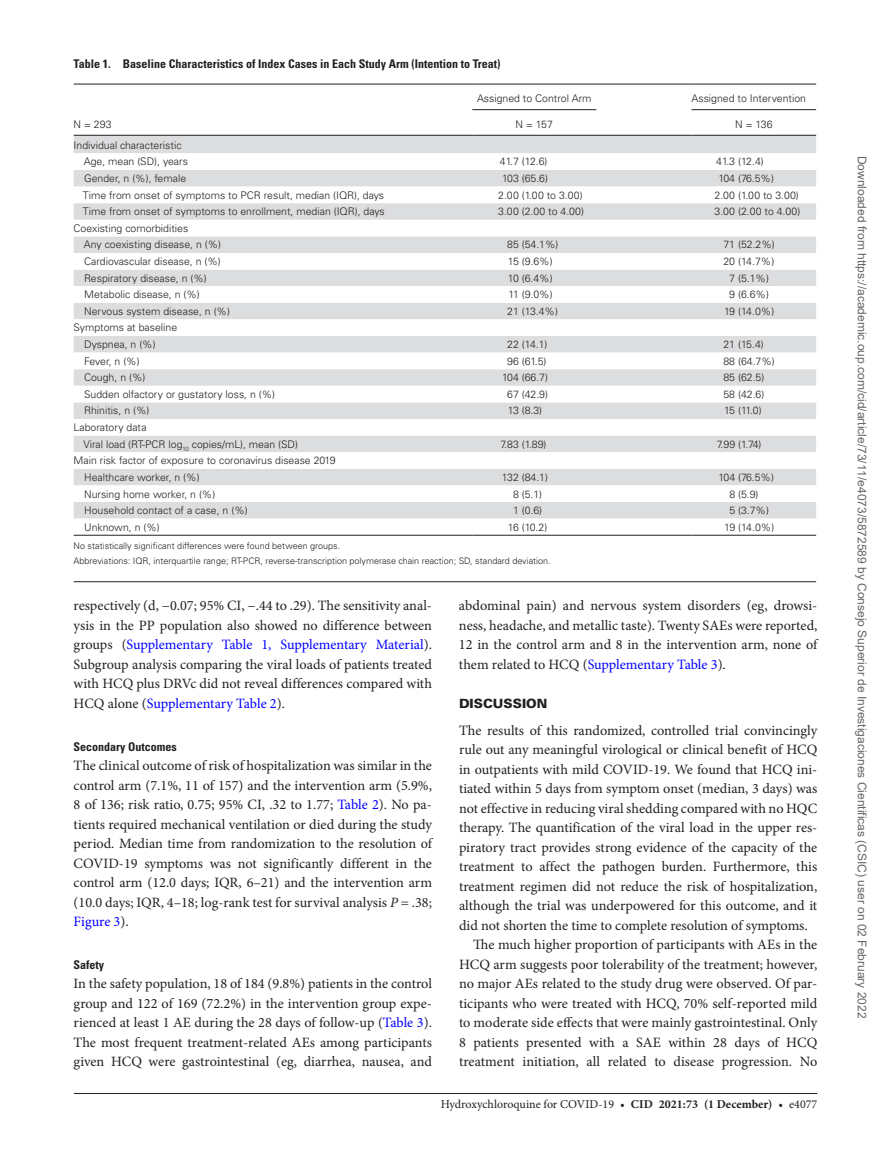
<style>
.page{position:relative;width:891px;height:1174px;background:#fff}
.page>*{position:absolute;margin:0;border:0;box-sizing:border-box;transform-origin:0 0}
.t1{font:14.25px/19.5px "Minion Pro";color:#231f20;text-align:justify}
.t2{font:900 12.75px "Univers LT Std";color:#231f20}
.t3{font:12px "Arial";color:#666}
.t4{font:700 condensed 12px "Univers LT Std";color:#231f20}
.t5{font:12px "Minion Pro";color:#231f20}
.t6{font:300 10.5px/16.6px "Univers LT Std";color:#231f20}
.t7{font:300 9px/15px "Univers LT Std";color:#231f20}
.s1{color:#00f}
.s2{font-style:italic}
.s3{font-weight:700}
</style>
<div class="page">
<hr style="left:74px;top:1093px;width:743px;height:1px;background:#231f20">
<hr style="left:74px;top:581px;width:742px;height:1px;background:#231f20">
<svg style="left:74px;top:109px;width:742px;height:26px"></svg>
<div style="left:74px;top:136px;width:742px;height:17px;background:#dcdddf"></div>
<svg style="left:74px;top:170px;width:742px;height:365px"></svg>
<hr style="left:74px;top:84px;width:398px;height:1px;background:#231f20">
<hr style="left:472px;top:84px;width:220px;height:1px;background:#231f20">
<hr style="left:692px;top:84px;width:124px;height:1px;background:#231f20">
<hr style="left:692px;top:109px;width:124px;height:1px;background:#231f20">
<hr style="left:74px;top:135px;width:398px;height:1px;background:#231f20">
<hr style="left:472px;top:135px;width:220px;height:1px;background:#231f20">
<hr style="left:692px;top:135px;width:124px;height:1px;background:#231f20">
<hr style="left:74px;top:535px;width:398px;height:1px;background:#231f20">
<hr style="left:472px;top:535px;width:220px;height:1px;background:#231f20">
<hr style="left:692px;top:535px;width:124px;height:1px;background:#231f20">
<hr style="left:472px;top:109px;width:124px;height:1px;background:#231f20">
<p class="t4" style="left:74px;top:56px;width:428px">Table 1. Baseline Characteristics of Index Cases in Each Study Arm (Intention to Treat)</p>
<p class="t6" style="left:477px;top:90px;width:116px">Assigned to Control Arm</p>
<p class="t6" style="left:692px;top:90px;width:116px">Assigned to Intervention</p>
<p class="t6" style="left:74px;top:116px;width:39px">N = 293</p>
<p class="t6" style="left:516px;top:116px;width:39px">N = 157</p>
<p class="t6" style="left:735px;top:116px;width:39px">N = 136</p>
<p class="t6" style="left:84px;top:137px;width:106px;text-indent:-10px">Individual characteristic<br>Age, mean (SD), years</p>
<p class="t6" style="left:500px;top:153px;width:49px">41.7 (12.6)</p>
<p class="t6" style="left:716px;top:153px;width:49px">41.3 (12.4)</p>
<p class="t6" style="left:84px;top:170px;width:104px">Gender, n (%), female</p>
<p class="t6" style="left:502px;top:170px;width:47px">103 (65.6)</p>
<p class="t6" style="left:718px;top:170px;width:57px">104 (76.5%)</p>
<p class="t6" style="left:83px;top:187px;width:303px">Time from onset of symptoms to PCR result, median (IQR), days</p>
<p class="t6" style="left:498px;top:187px;width:86px">2.00 (1.00 to 3.00)</p>
<p class="t6" style="left:715px;top:187px;width:86px">2.00 (1.00 to 3.00)</p>
<p class="t6" style="left:83px;top:203px;width:303px">Time from onset of symptoms to enrollment, median (IQR), days</p>
<p class="t6" style="left:498px;top:203px;width:87px">3.00 (2.00 to 4.00)</p>
<p class="t6" style="left:715px;top:203px;width:87px">3.00 (2.00 to 4.00)</p>
<p class="t6" style="left:84px;top:220px;width:139px;text-indent:-10px">Coexisting comorbidities<br>Any coexisting disease, n (%)</p>
<p class="t6" style="left:507px;top:236px;width:53px">85 (54.1%)</p>
<p class="t6" style="left:723px;top:236px;width:53px">71 (52.2%)</p>
<p class="t6" style="left:84px;top:253px;width:138px">Cardiovascular disease, n (%)</p>
<p class="t6" style="left:508px;top:253px;width:47px">15 (9.6%)</p>
<p class="t6" style="left:723px;top:253px;width:52px">20 (14.7%)</p>
<p class="t6" style="left:84px;top:270px;width:124px">Respiratory disease, n (%)</p>
<p class="t6" style="left:508px;top:270px;width:46px">10 (6.4%)</p>
<p class="t6" style="left:729px;top:270px;width:41px">7 (5.1%)</p>
<p class="t6" style="left:84px;top:286px;width:117px">Metabolic disease, n (%)</p>
<p class="t6" style="left:508px;top:286px;width:46px">11 (9.0%)</p>
<p class="t6" style="left:729px;top:286px;width:41px">9 (6.6%)</p>
<p class="t6" style="left:84px;top:303px;width:147px">Nervous system disease, n (%)</p>
<p class="t6" style="left:507px;top:303px;width:52px">21 (13.4%)</p>
<p class="t6" style="left:724px;top:303px;width:52px">19 (14.0%)</p>
<p class="t6" style="left:84px;top:319px;width:95px;text-indent:-10px">Symptoms at baseline<br>Dyspnea, n (%)</p>
<p class="t6" style="left:507px;top:336px;width:42px">22 (14.1)</p>
<p class="t6" style="left:723px;top:336px;width:42px">21 (15.4)</p>
<p class="t6" style="left:84px;top:353px;width:57px">Fever, n (%)</p>
<p class="t6" style="left:507px;top:353px;width:41px">96 (61.5)</p>
<p class="t6" style="left:723px;top:353px;width:53px">88 (64.7%)</p>
<p class="t6" style="left:84px;top:369px;width:63px">Cough, n (%)</p>
<p class="t6" style="left:502px;top:369px;width:47px">104 (66.7)</p>
<p class="t6" style="left:723px;top:369px;width:42px">85 (62.5)</p>
<p class="t6" style="left:84px;top:386px;width:193px">Sudden olfactory or gustatory loss, n (%)</p>
<p class="t6" style="left:507px;top:386px;width:42px">67 (42.9)</p>
<p class="t6" style="left:723px;top:386px;width:42px">58 (42.6)</p>
<p class="t6" style="left:84px;top:402px;width:67px">Rhinitis, n (%)</p>
<p class="t6" style="left:508px;top:402px;width:36px">13 (8.3)</p>
<p class="t6" style="left:724px;top:402px;width:39px">15 (11.0)</p>
<p class="t6" style="left:83px;top:419px;width:216px;text-indent:-10px">Laboratory data<br>Viral load (RT-PCR log<sub>10</sub> copies/mL), mean (SD)</p>
<p class="t6" style="left:501px;top:436px;width:47px">7.83 (1.89)</p>
<p class="t6" style="left:717px;top:436px;width:46px">7.99 (1.74)</p>
<p class="t6" style="left:84px;top:452px;width:253px;text-indent:-10px">Main risk factor of exposure to coronavirus disease 2019<br>Healthcare worker, n (%)</p>
<p class="t6" style="left:502px;top:469px;width:48px">132 (84.1)</p>
<p class="t6" style="left:718px;top:469px;width:57px">104 (76.5%)</p>
<p class="t6" style="left:84px;top:485px;width:133px">Nursing home worker, n (%)</p>
<p class="t6" style="left:513px;top:485px;width:31px">8 (5.1)</p>
<p class="t6" style="left:729px;top:485px;width:31px">8 (5.9)</p>
<p class="t6" style="left:84px;top:502px;width:165px">Household contact of a case, n (%)</p>
<p class="t6" style="left:513px;top:502px;width:31px">1 (0.6)</p>
<p class="t6" style="left:729px;top:502px;width:41px">5 (3.7%)</p>
<p class="t6" style="left:84px;top:519px;width:77px">Unknown, n (%)</p>
<p class="t6" style="left:508px;top:519px;width:41px">16 (10.2)</p>
<p class="t6" style="left:724px;top:519px;width:52px">19 (14.0%)</p>
<p class="t7" style="left:74px;top:538px;width:479px">No statistically significant differences were found between groups.<br>Abbreviations: IQR, interquartile range; RT-PCR, reverse-transcription polymerase chain reaction; SD, standard deviation.</p>
<p class="t1" style="left:74px;top:596px;width:360px">respectively (d, −0.07; 95% CI, −.44 to .29). The sensitivity anal&shy;ysis in the PP population also showed no difference between groups (<span class="s1">Supplementary Table 1, Supplementary Material</span>).<br>Subgroup analysis comparing the viral loads of patients treated with HCQ plus DRVc did not reveal differences compared with HCQ alone (<span class="s1">Supplementary Table 2</span>).</p>
<p class="t4" style="left:74px;top:739px;width:105px">Secondary Outcomes</p>
<p class="t1" style="left:74px;top:756px;width:360px">The clinical outcome of risk of hospitalization was similar in the control arm (7.1%, 11 of 157) and the intervention arm (5.9%, 8 of 136; risk ratio, 0.75; 95% CI, .32 to 1.77; <span class="s1">Table 2</span>). No pa&shy;tients required mechanical ventilation or died during the study period. Median time from randomization to the resolution of COVID-19 symptoms was not significantly different in the control arm (12.0 days; IQR, 6–21) and the intervention arm (10.0 days; IQR, 4–18; log-rank test for survival analysis <span class="s2">P</span> = .38; <span class="s1">Figure 3</span>).</p>
<p class="t4" style="left:74px;top:957px;width:32px">Safety</p>
<p class="t1" style="left:74px;top:974px;width:360px">In the safety population, 18 of 184 (9.8%) patients in the control group and 122 of 169 (72.2%) in the intervention group expe&shy;rienced at least 1 AE during the 28 days of follow-up (<span class="s1">Table 3</span>).<br>The most frequent treatment-related AEs among participants given HCQ were gastrointestinal (eg, diarrhea, nausea, and</p>
<p class="t1" style="left:459px;top:596px;width:360px">abdominal pain) and nervous system disorders (eg, drowsi&shy;ness, headache, and metallic taste). Twenty SAEs were reported, 12 in the control arm and 8 in the intervention arm, none of them related to HCQ (<span class="s1">Supplementary Table 3</span>).</p>
<p class="t2" style="left:459px;top:695px;width:90px">DISCUSSION</p>
<p class="t1" style="left:459px;top:721px;width:360px">The results of this randomized, controlled trial convincingly</p>
<p class="t1" style="left:459px;top:740px;width:360px">rule out any meaningful virological or clinical benefit of HCQ</p>
<p class="t1" style="left:459px;top:760px;width:360px">in outpatients with mild COVID-19. We found that HCQ ini-</p>
<p class="t1" style="left:459px;top:779px;width:360px">tiated within 5 days from symptom onset (median, 3 days) was</p>
<p class="t1" style="left:459px;top:799px;width:360px">not effective in reducing viral shedding compared with no HQC</p>
<p class="t1" style="left:459px;top:818px;width:360px">therapy. The quantification of the viral load in the upper res-</p>
<p class="t1" style="left:459px;top:838px;width:360px">piratory tract provides strong evidence of the capacity of the</p>
<p class="t1" style="left:459px;top:857px;width:360px">treatment to affect the pathogen burden. Furthermore, this</p>
<p class="t1" style="left:459px;top:877px;width:360px">treatment regimen did not reduce the risk of hospitalization,</p>
<p class="t1" style="left:459px;top:896px;width:360px">although the trial was underpowered for this outcome, and it</p>
<p class="t1" style="left:459px;top:916px;width:350px">did not shorten the time to complete resolution of symptoms.</p>
<p class="t1" style="left:473px;top:935px;width:346px">The much higher proportion of participants with AEs in the</p>
<p class="t1" style="left:459px;top:955px;width:360px">HCQ arm suggests poor tolerability of the treatment; however,</p>
<p class="t1" style="left:459px;top:974px;width:360px">no major AEs related to the study drug were observed. Of par-</p>
<p class="t1" style="left:459px;top:994px;width:360px">ticipants who were treated with HCQ, 70% self-reported mild</p>
<p class="t1" style="left:459px;top:1013px;width:360px">to moderate side effects that were mainly gastrointestinal. Only</p>
<p class="t1" style="left:459px;top:1033px;width:360px">8 patients presented with a SAE within 28 days of HCQ</p>
<p class="t1" style="left:459px;top:1052px;width:360px">treatment initiation, all related to disease progression. No</p>
<p class="t5" style="left:441px;top:1096px;width:378px">Hydroxychloroquine for COVID-19 • <span class="s3">cid 2021:73 (1 December)</span> • e4077</p>
<p class="t3" style="left:866px;top:156px;width:864px;rotate:90deg">Downloaded from https://academic.oup.com/cid/article/73/11/e4073/5872589 by Consejo Superior de Investigaciones Cientificas (CSIC) user on 02 February 2022</p>
</div>
